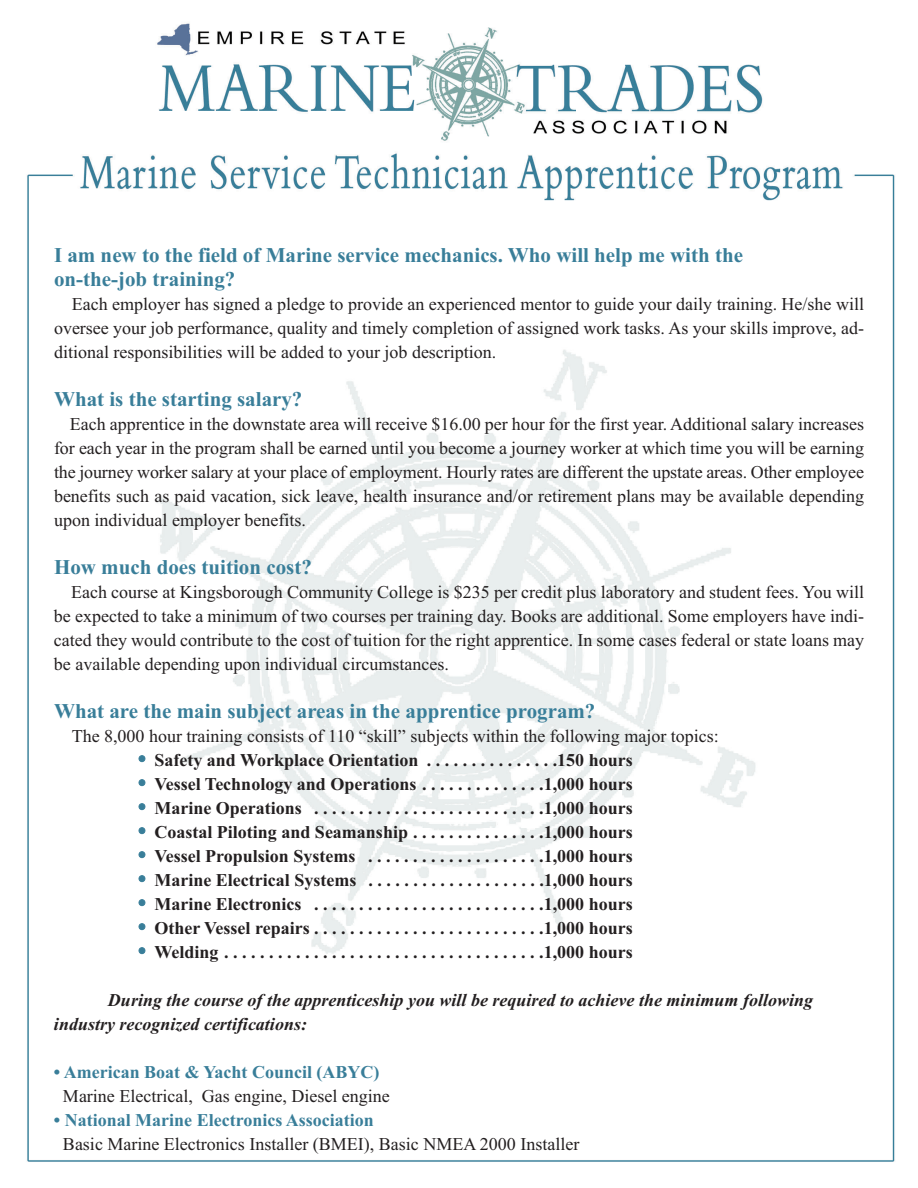
<style>
.page{position:relative;width:918px;height:1188px;background:#fff}
.page>*{position:absolute;margin:0;border:0;box-sizing:border-box;transform-origin:0 0}
.t1{font:700 21px/24px "Times New Roman";color:#397e99}
.t2{font:18px/24px "Times New Roman";color:#231f20;text-align:justify}
.t3{font:700 18px "Times New Roman";color:#231f20}
.t4{font:italic 700 18px/24px "Times New Roman";color:#231f20}
.t5{font:700 18px "Times New Roman";color:#397e99}
.s1{font-family:"Times";font-size:21px;color:#397e99}
</style>
<div class="page">
<img style="left:27px;top:23px;width:868px;height:1139px">
<p class="t1" style="left:54px;top:245px;width:691px">I am new to the field of Marine service mechanics. Who will help me with the on-the-job training?</p>
<p class="t2" style="left:54px;top:293px;width:812px;text-indent:18px">Each employer has signed a pledge to provide an experienced mentor to guide your daily training. He/she will oversee your job performance, quality and timely completion of assigned work tasks. As your skills improve, ad&shy;ditional responsibilities will be added to your job description.</p>
<p class="t1" style="left:54px;top:389px;width:250px">What is the starting salary?</p>
<p class="t2" style="left:54px;top:413px;width:812px;text-indent:16px">Each apprentice in the downstate area will receive $16.00 per hour for the first year. Additional salary increases for each year in the program shall be earned until you become a journey worker at which time you will be earning the journey worker salary at your place of employment. Hourly rates are different the upstate areas. Other employee benefits such as paid vacation, sick leave, health insurance and/or retirement plans may be available depending upon individual employer benefits.</p>
<p class="t1" style="left:54px;top:557px;width:259px">How much does tuition cost?</p>
<p class="t2" style="left:54px;top:581px;width:812px;text-indent:17px">Each course at Kingsborough Community College is $235 per credit plus laboratory and student fees. You will be expected to take a minimum of two courses per training day. Books are additional. Some employers have indi&shy;cated they would contribute to the cost of tuition for the right apprentice. In some cases federal or state loans may be available depending upon individual circumstances.</p>
<p class="t1" style="left:54px;top:701px;width:543px">What are the main subject areas in the apprentice program?</p>
<p class="t2" style="left:72px;top:725px;width:649px">The 8,000 hour training consists of 110 “skill” subjects within the following major topics:</p>
<p class="t3" style="left:138px;top:754px;width:496px"><span class="s1">•</span> Safety and Workplace Orientation . . . . . . . . . . . . . . .150 hours</p>
<p class="t3" style="left:138px;top:778px;width:496px"><span class="s1">•</span> Vessel Technology and Operations . . . . . . . . . . . . . .1,000 hours</p>
<p class="t3" style="left:138px;top:802px;width:496px"><span class="s1">•</span> Marine Operations . . . . . . . . . . . . . . . . . . . . . . . . . .1,000 hours</p>
<p class="t3" style="left:138px;top:826px;width:496px"><span class="s1">•</span> Coastal Piloting and Seamanship . . . . . . . . . . . . . . .1,000 hours</p>
<p class="t3" style="left:138px;top:850px;width:496px"><span class="s1">•</span> Vessel Propulsion Systems . . . . . . . . . . . . . . . . . . . .1,000 hours</p>
<p class="t3" style="left:138px;top:874px;width:496px"><span class="s1">•</span> Marine Electrical Systems . . . . . . . . . . . . . . . . . . . .1,000 hours</p>
<p class="t3" style="left:138px;top:898px;width:496px"><span class="s1">•</span> Marine Electronics . . . . . . . . . . . . . . . . . . . . . . . . . .1,000 hours</p>
<p class="t3" style="left:138px;top:922px;width:496px"><span class="s1">•</span> Other Vessel repairs . . . . . . . . . . . . . . . . . . . . . . . . . .1,000 hours</p>
<p class="t3" style="left:138px;top:946px;width:496px"><span class="s1">•</span> Welding . . . . . . . . . . . . . . . . . . . . . . . . . . . . . . . . . . . .1,000 hours</p>
<p class="t4" style="left:54px;top:990px;width:761px;text-indent:54px">During the course of the apprenticeship you will be required to achieve the minimum following industry recognized certifications:</p>
<p class="t5" style="left:54px;top:1066px;width:327px">• American Boat &amp; Yacht Council (ABYC)</p>
<p class="t2" style="left:63px;top:1085px;width:328px">Marine Electrical, Gas engine, Diesel engine</p>
<p class="t5" style="left:54px;top:1114px;width:321px">• National Marine Electronics Association</p>
<p class="t2" style="left:63px;top:1133px;width:518px">Basic Marine Electronics Installer (BMEI), Basic NMEA 2000 Installer</p>
</div>
